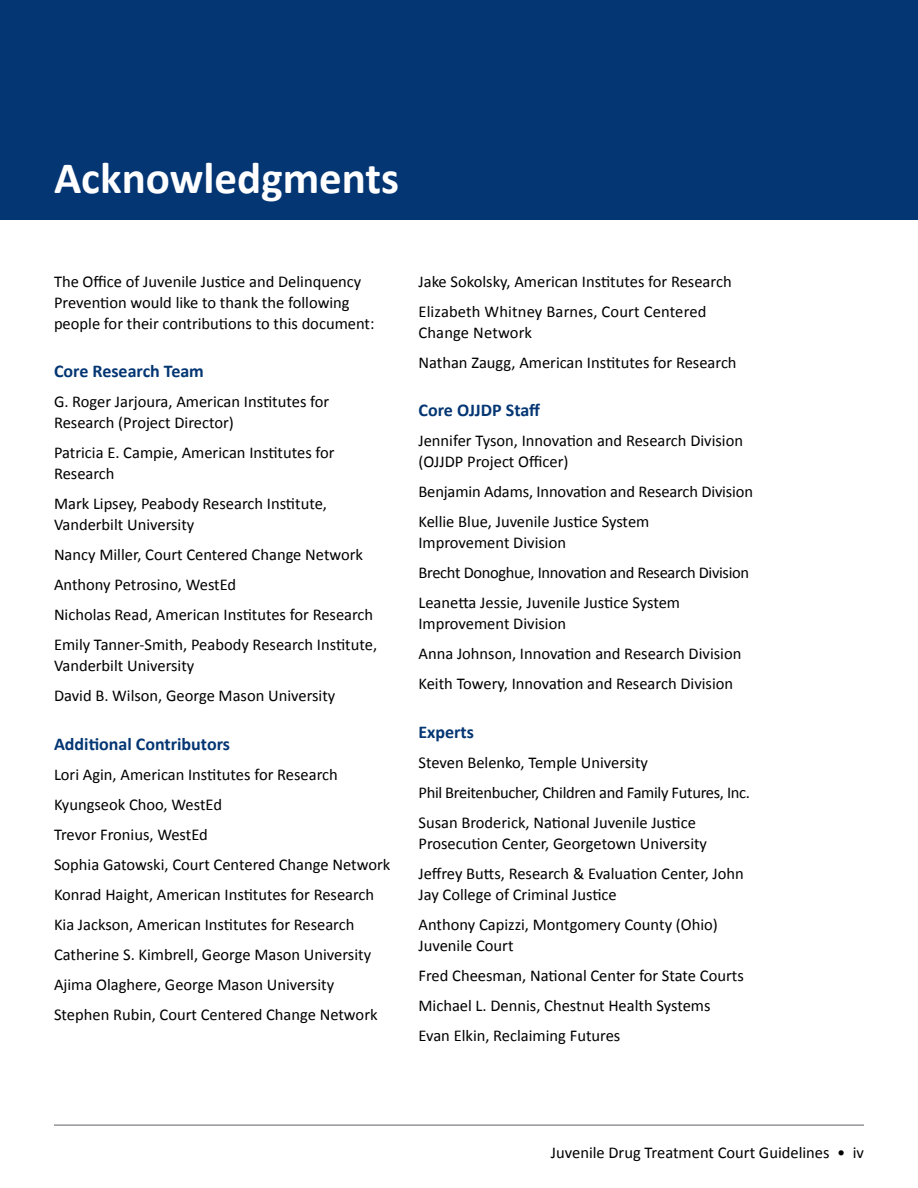
<style>
.page{position:relative;width:918px;height:1188px;background:#fff}
.page>*{position:absolute;margin:0;border:0;box-sizing:border-box;transform-origin:0 0}
.t1{font:700 45px "Calibri";color:#fff}
.t2{font:700 18px "Calibri";color:#043673}
.t3{font:16.5px/30px "Calibri";color:#000}
.t4{font:16.5px/30px "Calibri";letter-spacing:-.02em;color:#000}
</style>
<div class="page">
<div style="left:0;top:0;width:918px;height:220px;background:#043673"></div>
<hr style="left:54px;top:1124px;width:810px;height:2px;background:#939598">
<p class="t1" style="left:54px;top:149px;width:347px">Acknowledgments</p>
<p class="t3" style="left:54px;top:271px;width:322px;line-height:21px">The Office of Juvenile Justice and Delinquency<br>Prevention would like to thank the following people for their contributions to this document:</p>
<p class="t2" style="left:54px;top:360px;width:151px">Core Research Team</p>
<p class="t3" style="left:54px;top:392px;width:277px;line-height:21px">G. Roger Jarjoura, American Institutes for<br>Research (Project Director)</p>
<p class="t3" style="left:54px;top:443px;width:282px;line-height:21px">Patricia E. Campie, American Institutes for<br>Research</p>
<p class="t3" style="left:54px;top:494px;width:275px;line-height:21px">Mark Lipsey, Peabody Research Institute,<br>Vanderbilt University</p>
<p class="t3" style="left:54px;top:540px;width:311px">Nancy Miller, Court Centered Change Network<br>Anthony Petrosino, WestEd</p>
<p class="t3" style="left:54px;top:600px;width:325px">Nicholas Read, American Institutes for Research<br>Emily Tanner-Smith, Peabody Research Institute,</p>
<p class="t3" style="left:54px;top:651px;width:142px">Vanderbilt University</p>
<p class="t3" style="left:54px;top:681px;width:283px">David B. Wilson, George Mason University</p>
<p class="t2" style="left:54px;top:733px;width:178px">Additional Contributors</p>
<p class="t3" style="left:54px;top:760px;width:285px">Lori Agin, American Institutes for Research<br>Kyungseok Choo, WestEd</p>
<p class="t3" style="left:54px;top:820px;width:155px">Trevor Fronius, WestEd</p>
<p class="t3" style="left:54px;top:850px;width:338px">Sophia Gatowski, Court Centered Change Network Konrad Haight, American Institutes for Research Kia Jackson, American Institutes for Research Catherine S. Kimbrell, George Mason University Ajima Olaghere, George Mason University Stephen Rubin, Court Centered Change Network</p>
<p class="t3" style="left:418px;top:266px;width:315px">Jake Sokolsky, American Institutes for Research<br>Elizabeth Whitney Barnes, Court Centered</p>
<p class="t3" style="left:418px;top:317px;width:115px">Change Network</p>
<p class="t3" style="left:418px;top:347px;width:320px">Nathan Zaugg, American Institutes for Research</p>
<p class="t2" style="left:418px;top:399px;width:123px">Core OJJDP Staff</p>
<p class="t3" style="left:418px;top:431px;width:326px;line-height:21px">Jennifer Tyson, Innovation and Research Division (OJJDP Project Officer)</p>
<p class="t3" style="left:418px;top:477px;width:336px">Benjamin Adams, Innovation and Research Division<br>Kellie Blue, Juvenile Justice System</p>
<p class="t3" style="left:418px;top:528px;width:149px">Improvement Division</p>
<p class="t4" style="left:418px;top:558px;width:332px">Brecht Donoghue, Innovation and Research Division<br>Leanetta Jessie, Juvenile Justice System</p>
<p class="t3" style="left:418px;top:609px;width:149px">Improvement Division</p>
<p class="t3" style="left:418px;top:639px;width:324px">Anna Johnson, Innovation and Research Division<br>Keith Towery, Innovation and Research Division</p>
<p class="t2" style="left:418px;top:721px;width:57px">Experts</p>
<p class="t3" style="left:418px;top:748px;width:231px">Steven Belenko, Temple University</p>
<p class="t4" style="left:418px;top:778px;width:333px">Phil Breitenbucher, Children and Family Futures, Inc.<br>Susan Broderick, National Juvenile Justice</p>
<p class="t3" style="left:418px;top:829px;width:327px">Prosecution Center, Georgetown University<br>Jeffrey Butts, Research &amp; Evaluation Center, John</p>
<p class="t3" style="left:418px;top:880px;width:200px">Jay College of Criminal Justice</p>
<p class="t3" style="left:418px;top:914px;width:301px;line-height:21px">Anthony Capizzi, Montgomery County (Ohio)<br>Juvenile Court</p>
<p class="t3" style="left:418px;top:961px;width:327px">Fred Cheesman, National Center for State Courts<br>Michael L. Dennis, Chestnut Health Systems<br>Evan Elkin, Reclaiming Futures</p>
<p class="t3" style="left:551px;top:1137px;width:315px">Juvenile Drug Treatment Court Guidelines • iv</p>
</div>
